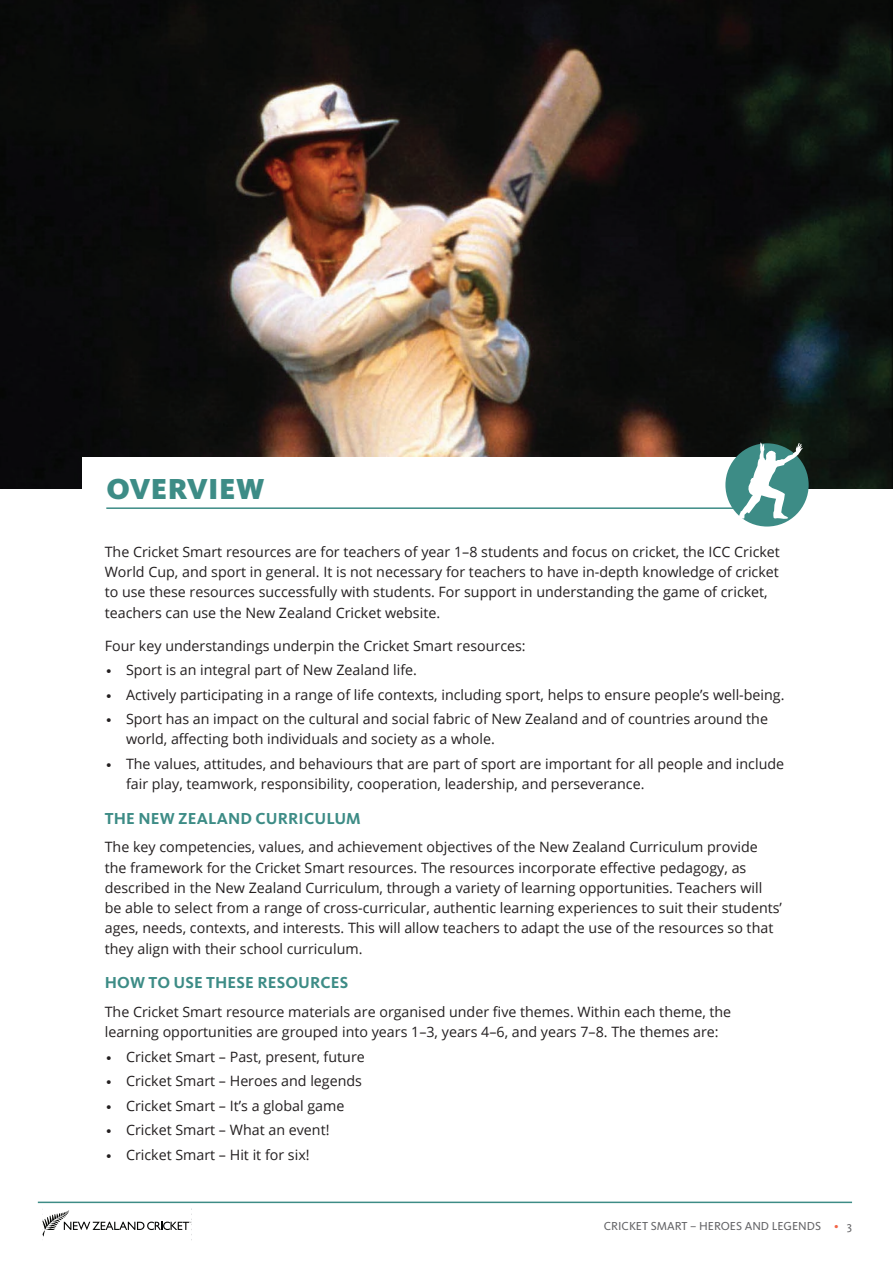
<style>
.page{position:relative;width:893px;height:1263px;background:#fff}
.page>*{position:absolute;margin:0;border:0;box-sizing:border-box;transform-origin:0 0}
.t1{font:900 30px "Kievit OT";letter-spacing:.01em;color:#3d8c86}
.t2{font:700 16.5px "Kievit OT";letter-spacing:.01em;color:#3d8c86}
.t3{font:14.25px/20.2px "Open Sans";color:#231f20}
.t4{font:12px "Kievit OT";color:#636366}
.s1{font-family:"Kievit OT"}
.s2{color:#f26648}
</style>
<div class="page">
<hr style="left:38px;top:1201px;width:814px;height:2px;background:#3d8c86">
<img style="left:0;top:0;width:892px;height:488px">
<div style="left:83px;top:457px;width:684px;height:63px;background:#fff"></div>
<div style="left:725px;top:443px;width:84px;height:83px;background:#3d8c86;border-radius:50%"></div>
<svg style="left:739px;top:443px;width:64px;height:76px"></svg>
<hr style="left:106px;top:507px;width:633px;height:2px;background:#3d8c86">
<svg style="left:42px;top:1208px;width:150px;height:32px"></svg>
<h1 class="t1" style="left:106px;top:471px;width:159px">OVERVIEW</h1>
<p class="t3" style="left:105px;top:541px;width:677px">The Cricket Smart resources are for teachers of year 1–8 students and focus on cricket, the ICC Cricket World Cup, and sport in general. It is not necessary for teachers to have in-depth knowledge of cricket to use these resources successfully with students. For support in understanding the game of cricket, teachers can use the New Zealand Cricket website.</p>
<p class="t3" style="left:105px;top:633px;width:681px;line-height:24.5px">Four key understandings underpin the Cricket Smart resources:<br><span class="s1">∙</span> Sport is an integral part of New Zealand life.<br><span class="s1">∙</span> Actively participating in a range of life contexts, including sport, helps to ensure people’s well-being. <span class="s1">∙</span> Sport has an impact on the cultural and social fabric of New Zealand and of countries around the</p>
<p class="t3" style="left:105px;top:727px;width:681px;line-height:24.5px;text-indent:21px">world, affecting both individuals and society as a whole.<br><span class="s1">∙</span> The values, attitudes, and behaviours that are part of sport are important for all people and include</p>
<p class="t3" style="left:126px;top:773px;width:520px">fair play, teamwork, responsibility, cooperation, leadership, and perseverance.</p>
<p class="t2" style="left:105px;top:808px;width:95px">THE NEW ZEALAND</p>
<p class="t2" style="left:256px;top:808px;width:32px">CURRIC</p>
<p class="t2" style="left:314px;top:808px;width:46px">ULUM</p>
<p class="t3" style="left:105px;top:837px;width:679px">The key competencies, values, and achievement objectives of the New Zealand Curriculum provide the framework for the Cricket Smart resources. The resources incorporate effective pedagogy, as described in the New Zealand Curriculum, through a variety of learning opportunities. Teachers will be able to select from a range of cross-curricular, authentic learning experiences to suit their students’ ages, needs, contexts, and interests. This will allow teachers to adapt the use of the resources so that they align with their school curriculum.</p>
<p class="t2" style="left:105px;top:973px;width:14px">HOW</p>
<p class="t2" style="left:148px;top:973px;width:89px">TO USE THESE</p>
<p class="t2" style="left:257px;top:973px;width:11px">RESO</p>
<p class="t2" style="left:298px;top:973px;width:22px">URCES</p>
<p class="t3" style="left:105px;top:1001px;width:628px">The Cricket Smart resource materials are organised under five themes. Within each theme, the learning opportunities are grouped into years 1–3, years 4–6, and years 7–8. The themes are:</p>
<p class="t3" style="left:105px;top:1044px;width:262px;line-height:24.5px"><span class="s1">∙</span> Cricket Smart – Past, present, future <span class="s1">∙</span> Cricket Smart – Heroes and legends <span class="s1">∙</span> Cricket Smart – It’s a global game<br><span class="s1">∙</span> Cricket Smart – What an event!<br><span class="s1">∙</span> Cricket Smart – Hit it for six!</p>
<p class="t4" style="left:604px;top:1219px;width:250px">CRICKET SMART – HEROES AND LEGENDS <span class="s2">•</span> 3</p>
</div>
